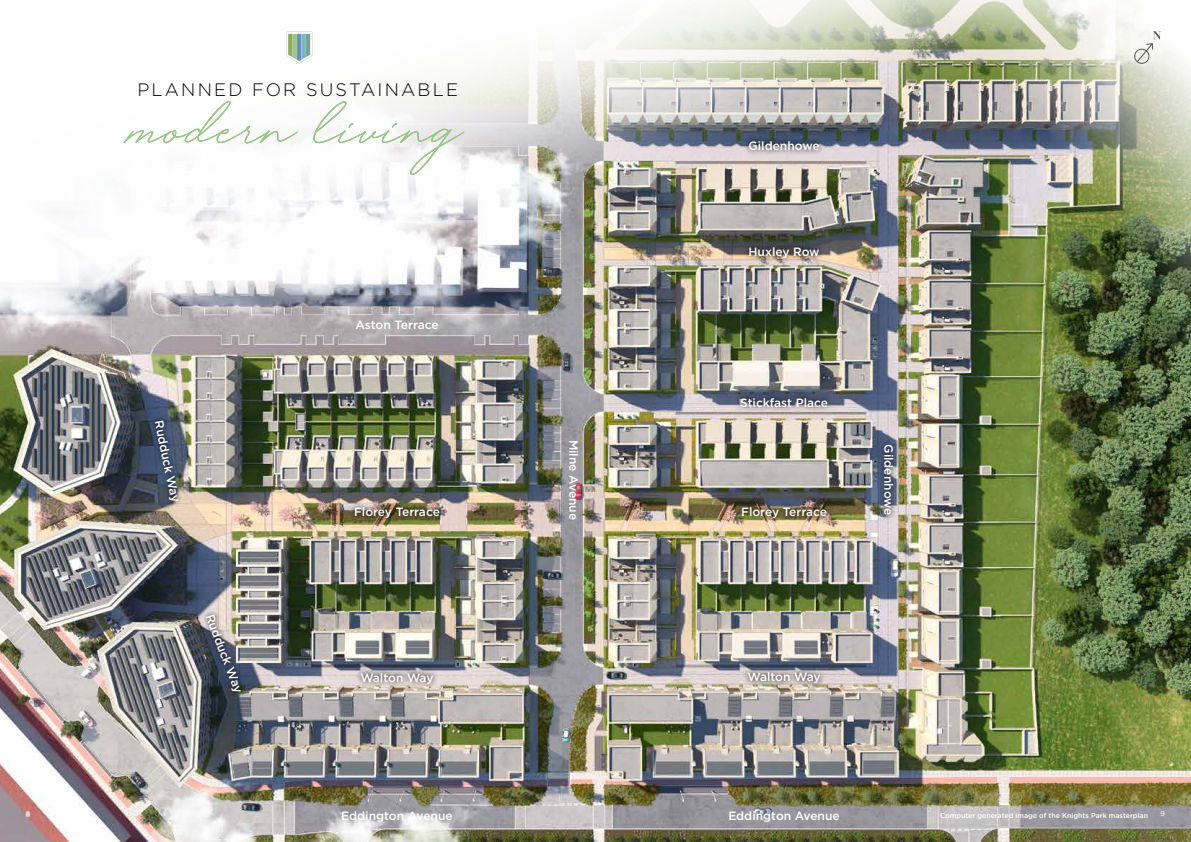
<style>
.page{position:relative;width:1191px;height:842px;background:#fff}
.page>*{position:absolute;margin:0;border:0;box-sizing:border-box;transform-origin:0 0}
.t1{font:72px "Funky Signature";color:#98c78a}
.t2{font:300 18px "Gotham";letter-spacing:.12em;color:#000}
.t3{font:500 12px "Gotham";color:#fff}
.t4{font:500 7px "Gotham";color:#fff}
.t5{font:7px "Gotham";color:#fff}
</style>
<div class="page">
<img style="left:0;top:9px;width:1191px;height:833px">
<img style="left:697px;top:0;width:494px;height:383px">
<svg style="left:286px;top:32px;width:26px;height:31px"></svg>
<svg style="left:735px;top:392px;width:98px;height:21px;background:#737380"></svg>
<svg style="left:878px;top:439px;width:20px;height:82px;background:#636b7e"></svg>
<svg style="left:743px;top:241px;width:81px;height:22px;background:#716a65"></svg>
<img style="left:349px;top:502px;width:96px;height:22px">
<svg style="left:355px;top:667px;width:84px;height:22px;background:#aea6a6"></svg>
<img style="left:150px;top:416px;width:96px;height:281px">
<svg style="left:742px;top:667px;width:83px;height:22px;background:#a9a2a0"></svg>
<img style="left:736px;top:501px;width:96px;height:22px">
<svg style="left:743px;top:135px;width:82px;height:21px;background:#7b7e8c"></svg>
<svg style="left:1133px;top:31px;width:27px;height:34px"></svg>
<svg style="left:161px;top:452px;width:17px;height:51px"></svg>
<svg style="left:206px;top:614px;width:11px;height:16px"></svg>
<svg style="left:230px;top:679px;width:11px;height:15px"></svg>
<p class="t5" style="left:26px;top:810px;width:6px">8</p>
<h2 class="t2" style="left:137px;top:80px;width:322px">PLANNED FOR SUSTAINABLE</h2>
<h1 class="t1" style="left:132px;top:79px;width:333px">modern living</h1>
<h1 class="t1" style="left:132px;top:79px;width:333px">modern living</h1>
<h1 class="t1" style="left:132px;top:79px;width:333px">modern living</h1>
<p class="t3" style="left:166px;top:419px;width:34px;rotate:79deg">Rudd</p>
<p class="t3" style="left:221px;top:627px;width:56px;rotate:69deg">dduck W</p>
<p class="t3" style="left:355px;top:318px;width:85px">Aston Terrace</p>
<p class="t3" style="left:354px;top:505px;width:87px">Florey Terrace</p>
<p class="t3" style="left:360px;top:670px;width:75px">Walton Way</p>
<p class="t3" style="left:341px;top:809px;width:113px">Eddington Avenue</p>
<p class="t3" style="left:580px;top:440px;width:82px;rotate:90deg">Milne Avenue</p>
<p class="t3" style="left:748px;top:139px;width:73px">Gildenhowe</p>
<p class="t3" style="left:748px;top:245px;width:73px">Huxley Row</p>
<p class="t3" style="left:740px;top:396px;width:89px">Stickfast Place</p>
<p class="t3" style="left:741px;top:505px;width:87px">Florey Terrace</p>
<p class="t3" style="left:895px;top:444px;width:73px;rotate:90deg">Gildenhowe</p>
<p class="t3" style="left:747px;top:670px;width:75px">Walton Way</p>
<p class="t3" style="left:728px;top:809px;width:113px">Eddington Avenue</p>
<p class="t4" style="left:940px;top:811px;width:209px">Computer generated image of the Knights Park masterplan</p>
<p class="t5" style="left:1160px;top:810px;width:6px">9</p>
</div>
